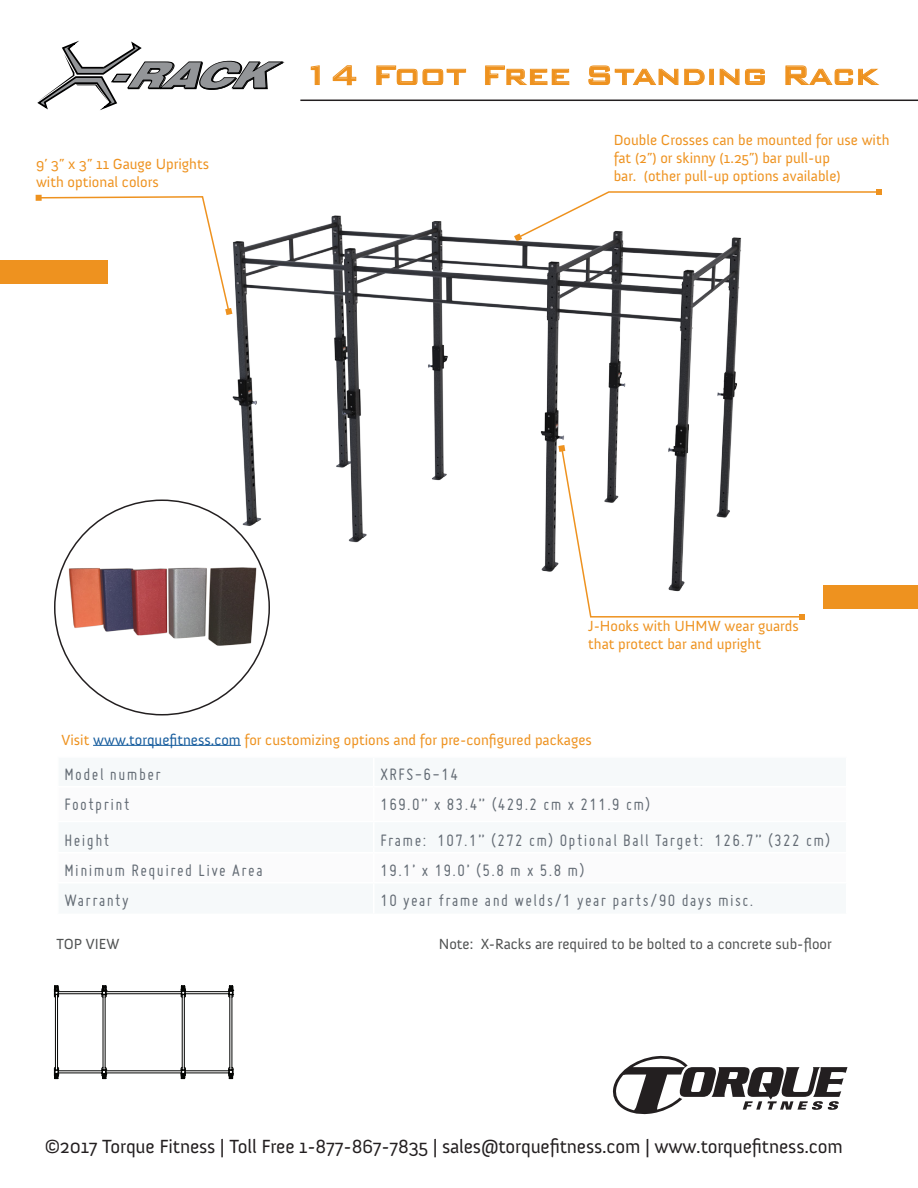
<style>
.page{position:relative;width:918px;height:1188px;background:#fff}
.page>*{position:absolute;margin:0;border:0;box-sizing:border-box;transform-origin:0 0}
.t1{font:500 36px "Bank Gothic BT";color:#ee921f}
.t2{font:19.5px "Anivers";letter-spacing:-.01em;color:#231f20}
.Text_left{font:18px "Miso";letter-spacing:.08em;color:#636b74}
.Features_heading{font:15px/18px "Anivers";color:#ee921f}
.t3{font:15px "Anivers";color:#505252}
.s1{font-family:"Swiss 721 BT";font-weight:900;font-style:italic;font-stretch:expanded;color:#000}
.s2{color:#175d9e}
</style>
<div class="page">
<div style="left:823px;top:585px;width:95px;height:24px;background:#ee921f"></div>
<svg style="left:612px;top:1055px;width:235px;height:60px"></svg>
<hr style="left:300px;top:100px;width:618px;height:1px;background:#231f20">
<div style="left:0;top:260px;width:108px;height:24px;background:#ee921f"></div>
<hr style="left:93px;top:745px;width:148px;height:1px;background:#175d9e">
<img style="left:55px;top:506px;width:204px;height:207px">
<svg style="left:757px;top:189px;width:125px;height:6px"></svg>
<svg style="left:36px;top:195px;width:186px;height:90px"></svg>
<svg style="left:311px;top:65px;width:9px;height:20px"></svg>
<svg style="left:333px;top:65px;width:24px;height:20px"></svg>
<svg style="left:376px;top:65px;width:90px;height:20px"></svg>
<svg style="left:485px;top:65px;width:85px;height:20px"></svg>
<svg style="left:588px;top:65px;width:117px;height:20px"></svg>
<div style="left:709px;top:69px;width:5px;height:16px;border:1px solid #ee921f"></div>
<svg style="left:719px;top:68px;width:46px;height:17px"></svg>
<svg style="left:785px;top:65px;width:95px;height:20px"></svg>
<svg style="left:37px;top:40px;width:248px;height:70px"></svg>
<hr style="left:105px;top:995px;width:1px;height:75px;background:#040503">
<hr style="left:103px;top:995px;width:1px;height:75px;background:#040503">
<hr style="left:106px;top:991px;width:75px;height:1px;background:#040503">
<hr style="left:106px;top:994px;width:75px;height:1px;background:#040503">
<hr style="left:232px;top:995px;width:1px;height:75px;background:#040503">
<hr style="left:230px;top:995px;width:1px;height:75px;background:#040503">
<hr style="left:184px;top:995px;width:1px;height:75px;background:#040503">
<hr style="left:182px;top:995px;width:1px;height:75px;background:#040503">
<hr style="left:57px;top:995px;width:1px;height:75px;background:#040503">
<hr style="left:55px;top:995px;width:1px;height:75px;background:#040503">
<hr style="left:106px;top:1071px;width:75px;height:1px;background:#040503">
<hr style="left:106px;top:1073px;width:75px;height:1px;background:#040503">
<hr style="left:185px;top:1071px;width:44px;height:1px;background:#040503">
<hr style="left:185px;top:1073px;width:44px;height:1px;background:#040503">
<hr style="left:185px;top:991px;width:44px;height:1px;background:#040503">
<hr style="left:185px;top:994px;width:44px;height:1px;background:#040503">
<hr style="left:58px;top:1071px;width:44px;height:1px;background:#040503">
<hr style="left:58px;top:1073px;width:44px;height:1px;background:#040503">
<hr style="left:58px;top:991px;width:44px;height:1px;background:#040503">
<hr style="left:58px;top:994px;width:44px;height:1px;background:#040503">
<svg style="left:54px;top:1067px;width:5px;height:12px"></svg>
<svg style="left:102px;top:1067px;width:5px;height:12px"></svg>
<svg style="left:102px;top:986px;width:5px;height:11px"></svg>
<svg style="left:54px;top:986px;width:5px;height:11px"></svg>
<svg style="left:228px;top:1067px;width:6px;height:12px"></svg>
<svg style="left:181px;top:1067px;width:5px;height:12px"></svg>
<svg style="left:181px;top:986px;width:5px;height:11px"></svg>
<svg style="left:229px;top:986px;width:5px;height:11px"></svg>
<img style="left:222px;top:191px;width:535px;height:465px">
<p class="t1" style="left:126px;top:55px;width:753px"><span class="s1">RACK</span> 14 Foot Free Standing Rack</p>
<p class="Features_heading" style="left:36px;top:155px;width:175px">9’ 3” x 3” 11 Gauge Uprights with optional colors</p>
<p class="Features_heading" style="left:614px;top:131px;width:277px">Double Crosses can be mounted for use with</p>
<p class="Features_heading" style="left:614px;top:149px;width:229px">fat (2”) or skinny (1.25”) bar pull-up bar. (other pull-up options available)</p>
<p class="Features_heading" style="left:588px;top:617px;width:212px">J-Hooks with UHMW wear guards that protect bar and upright</p>
<p class="Features_heading" style="left:62px;top:731px;width:532px">Visit <span class="s2">www.torquefitness.com</span> for customizing options and for pre-configured packages</p>
<p class="Text_left" style="left:65px;top:764px;width:98px">Model number</p>
<p class="Text_left" style="left:381px;top:764px;width:79px">XRFS-6-14</p>
<p class="Text_left" style="left:65px;top:794px;width:66px">Footprint</p>
<p class="Text_left" style="left:381px;top:794px;width:271px">169.0” x 83.4” (429.2 cm x 211.9 cm)</p>
<p class="Text_left" style="left:65px;top:830px;width:46px">Height</p>
<p class="Text_left" style="left:381px;top:830px;width:451px">Frame: 107.1” (272 cm) Optional Ball Target: 126.7” (322 cm)</p>
<p class="Text_left" style="left:65px;top:860px;width:200px">Minimum Required Live Area</p>
<p class="Text_left" style="left:381px;top:860px;width:206px">19.1’ x 19.0’ (5.8 m x 5.8 m)</p>
<p class="Text_left" style="left:65px;top:890px;width:66px">Warranty</p>
<p class="Text_left" style="left:381px;top:890px;width:374px">10 year frame and welds/1 year parts/90 days misc.</p>
<p class="t3" style="left:56px;top:935px;width:65px">TOP VIEW</p>
<p class="t3" style="left:439px;top:935px;width:394px">Note: X-Racks are required to be bolted to a concrete sub-floor</p>
<h2 class="t2" style="left:45px;top:1135px;width:800px">©2017 Torque Fitness | Toll Free 1-877-867-7835 | sales@torquefitness.com | www.torquefitness.com</h2>
</div>
